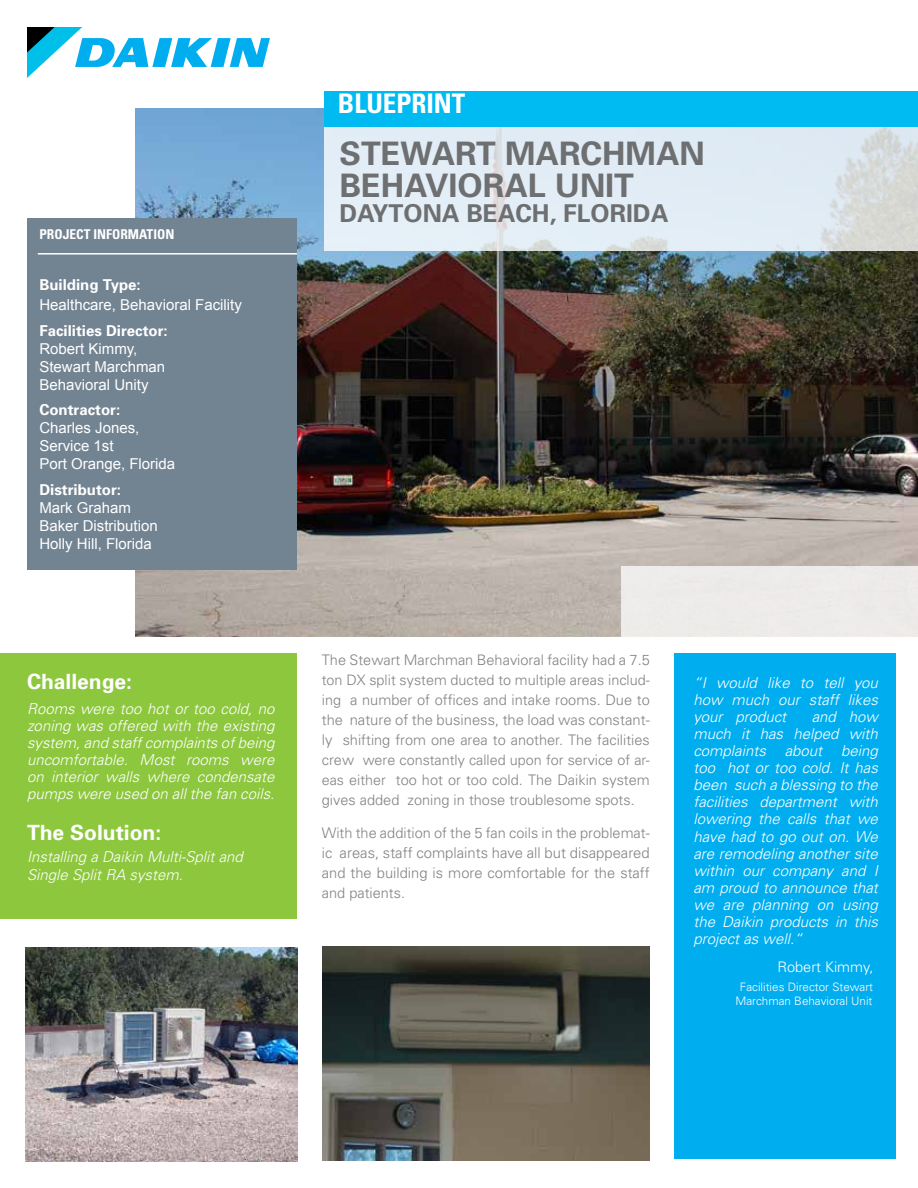
<style>
.page{position:relative;width:918px;height:1188px;background:#fff}
.page>*{position:absolute;margin:0;border:0;box-sizing:border-box;transform-origin:0 0}
.t1{font:700 32.4px/32.4px "Univers";color:#6d6f71}
.t2{font:700 condensed 27px "Univers";color:#fff}
.t3{font:700 24.6px "Univers";color:#6d6f71}
.t4{font:700 21px "Univers";color:#fff}
.t5{font:italic 300 15px/17.1px "Univers";color:#fff;text-align:justify}
.t6{font:15px/18px "Arial";color:#fff}
.t7{font:700 15px "Univers";color:#fff}
.t8{font:300 14.85px "Univers";color:#808285}
.t9{font:300 14.7px "Univers";color:#808285}
.t10{font:300 14.55px/20px "Univers";color:#808285}
.t11{font:300 14.55px "Univers";color:#fff}
.t12{font:300 14.4px "Univers";color:#808285}
.t13{font:700 condensed 13.5px "Univers";color:#fff}
.t14{font:300 11.7px/14.2px "Univers";color:#fff;text-align:center}
.s1{font-size:14.4px}
.s2{font-size:14.7px}
.s3{font-size:14.85px}
.s4{font-size:14.55px}
</style>
<div class="page">
<svg style="left:27px;top:27px;width:243px;height:51px"></svg>
<img style="left:135px;top:108px;width:783px;height:528px">
<svg style="left:324px;top:126px;width:594px;height:125px;fill:#e1ecf5"></svg>
<div style="left:324px;top:91px;width:594px;height:35px;background:#00baf2"></div>
<div style="left:621px;top:566px;width:297px;height:72px;background:#eeebe9"></div>
<div style="left:27px;top:218px;width:270px;height:352px;background:#728392"></div>
<img style="left:25px;top:948px;width:273px;height:214px">
<img style="left:322px;top:947px;width:328px;height:213px">
<div style="left:0;top:653px;width:297px;height:266px;background:#8dc73e"></div>
<div style="left:674px;top:653px;width:222px;height:506px;background:#00aef0"></div>
<hr style="left:38px;top:253px;width:259px;height:2px;background:#fff">
<p class="t13" style="left:39px;top:226px;width:136px">PROJECT INFORMATION</p>
<p class="t7" style="left:39px;top:275px;width:103px">Building Type:</p>
<p class="t6" style="left:39px;top:296px;width:204px">Healthcare, Behavioral Facility</p>
<p class="t7" style="left:39px;top:321px;width:130px">Facilities Director:</p>
<p class="t6" style="left:39px;top:339px;width:127px">Robert Kimmy,<br>Stewart Marchman<br>Behavioral Unity</p>
<p class="t7" style="left:39px;top:400px;width:82px">Contractor:</p>
<p class="t6" style="left:39px;top:419px;width:137px">Charles Jones,<br>Service 1st<br>Port Orange, Florida</p>
<p class="t7" style="left:39px;top:480px;width:83px">Distributor:</p>
<p class="t6" style="left:39px;top:498px;width:120px">Mark Graham<br>Baker Distribution<br>Holly Hill, Florida</p>
<h3 class="t4" style="left:27px;top:668px;width:107px">Challenge:</h3>
<p class="t5" style="left:27px;top:699px;width:249px">Rooms were too hot or too cold, no zoning was offered with the existing system, and staff complaints of being uncomfortable. Most rooms were on interior walls where condensate pumps were used on all the fan coils.</p>
<h3 class="t4" style="left:27px;top:819px;width:136px">The Solution:</h3>
<p class="t5" style="left:27px;top:847px;width:217px;line-height:18px">Installing a Daikin Multi-Split and<br>Single Split RA system.</p>
<h2 class="t2" style="left:338px;top:87px;width:129px">BLUEPRINT</h2>
<h1 class="t1" style="left:339px;top:136px;width:367px">STEWART MARCHMAN<br>BEHAVIORAL UNIT</h1>
<h3 class="t3" style="left:339px;top:197px;width:331px">DAYTONA BEACH, FLORIDA</h3>
<p class="t10" style="left:322px;top:649px;width:330px">The Stewart Marchman Behavioral facility had a 7.5</p>
<p class="t12" style="left:322px;top:671px;width:329px">ton DX split system ducted to multiple areas includ-</p>
<p class="t9" style="left:322px;top:691px;width:330px"><span class="s1">ing</span> a number of offices and intake rooms. Due to</p>
<p class="t8" style="left:322px;top:711px;width:329px"><span class="s2">the</span> nature of the business, the load was constant-</p>
<p class="t10" style="left:322px;top:729px;width:329px"><span class="s3">ly</span> shifting from one area to another. The facilities</p>
<p class="t12" style="left:322px;top:751px;width:329px"><span class="s4">crew</span> were constantly called upon for service of ar-</p>
<p class="t10" style="left:322px;top:769px;width:329px"><span class="s1">eas either</span> too hot or too cold. The Daikin system gives added zoning in those troublesome spots.</p>
<p class="t10" style="left:322px;top:822px;width:329px">With the addition of the 5 fan coils in the problemat-</p>
<p class="t8" style="left:322px;top:844px;width:329px"><span class="s4">ic</span> areas, staff complaints have all but disappeared</p>
<p class="t9" style="left:322px;top:864px;width:329px">and the building is more comfortable for the staff</p>
<p class="t10" style="left:322px;top:882px;width:85px">and patients.</p>
<p class="t5" style="left:693px;top:673px;width:186px">“I would like to tell you how much our staff likes your product</p>
<p class="t5" style="left:693px;top:708px;width:186px;text-indent:118px">and how much it has helped with complaints</p>
<p class="t5" style="left:693px;top:742px;width:186px;text-indent:148px">being too hot or too cold. It has been such a blessing to the facilities department with lowering the calls that we have had to go out on. We are remodeling another site within our company and I am proud to announce that we are planning on using the Daikin products in this project as well.“</p>
<p class="t11" style="left:777px;top:958px;width:98px">Robert Kimmy,</p>
<p class="t14" style="left:735px;top:979px;width:139px">Facilities Director Stewart<br>Marchman Behavioral Unit</p>
<p class="t5" style="left:785px;top:742px;width:39px">about</p>
</div>
